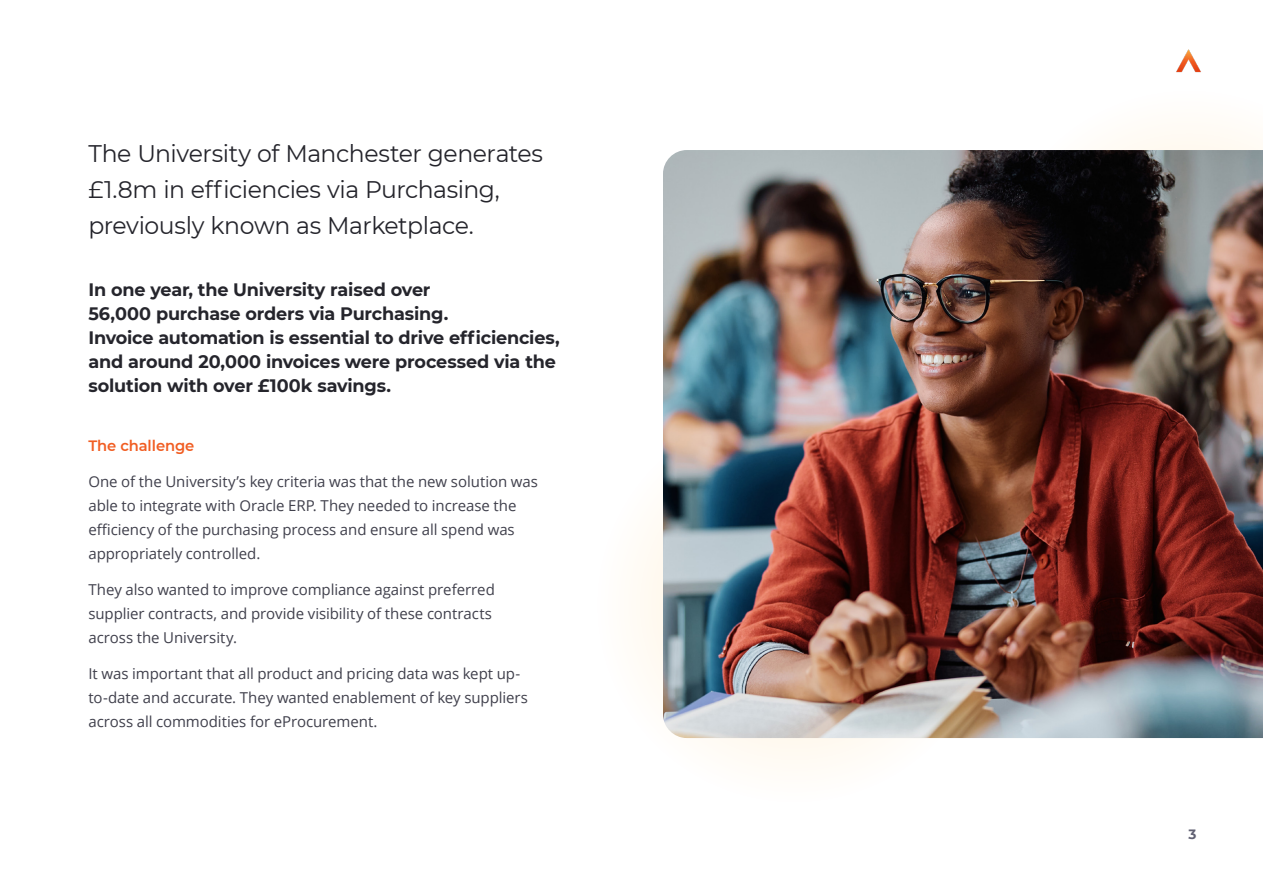
<style>
.page{position:relative;width:1263px;height:893px;background:#fff}
.page>*{position:absolute;margin:0;border:0;box-sizing:border-box;transform-origin:0 0}
.t1{font:24px/36px "Montserrat";letter-spacing:-.02em;color:#25252c}
.t2{font:700 18px/24px "Montserrat";letter-spacing:-.01em;color:#25252c}
.t3{font:15px/24px "Open Sans";letter-spacing:-.005em;color:#40404c}
.t4{font:600 15px "Montserrat";letter-spacing:-.005em;color:#f15d22}
.t5{font:700 13.5px "Montserrat";color:#616173}
</style>
<div class="page">
<div style="left:597px;top:407px;width:395px;height:395px;background:#fffcf8;border-radius:50%"></div>
<div style="left:1112px;top:130px;width:151px;height:20px;background:#fffaf3"></div>
<img style="left:663px;top:150px;width:600px;height:588px">
<img style="left:1176px;top:49px;width:25px;height:24px">
<h1 class="t1" style="left:88px;top:135px;width:456px">The University of Manchester generates £1.8m in efficiencies via Purchasing, previously known as Marketplace.</h1>
<p class="t2" style="left:88px;top:277px;width:473px">In one year, the University raised over<br>56,000 purchase orders via Purchasing.<br>Invoice automation is essential to drive efficiencies, and around 20,000 invoices were processed via the solution with over £100k savings.</p>
<p class="t4" style="left:88px;top:435px;width:107px">The challenge</p>
<p class="t3" style="left:88px;top:469px;width:451px">One of the University’s key criteria was that the new solution was able to integrate with Oracle ERP. They needed to increase the efficiency of the purchasing process and ensure all spend was appropriately controlled.</p>
<p class="t3" style="left:88px;top:577px;width:408px">They also wanted to improve compliance against preferred supplier contracts, and provide visibility of these contracts across the University.</p>
<p class="t3" style="left:88px;top:661px;width:441px">It was important that all product and pricing data was kept up&shy;to-date and accurate. They wanted enablement of key suppliers across all commodities for eProcurement.</p>
<p class="t5" style="left:1188px;top:824px;width:9px">3</p>
</div>
